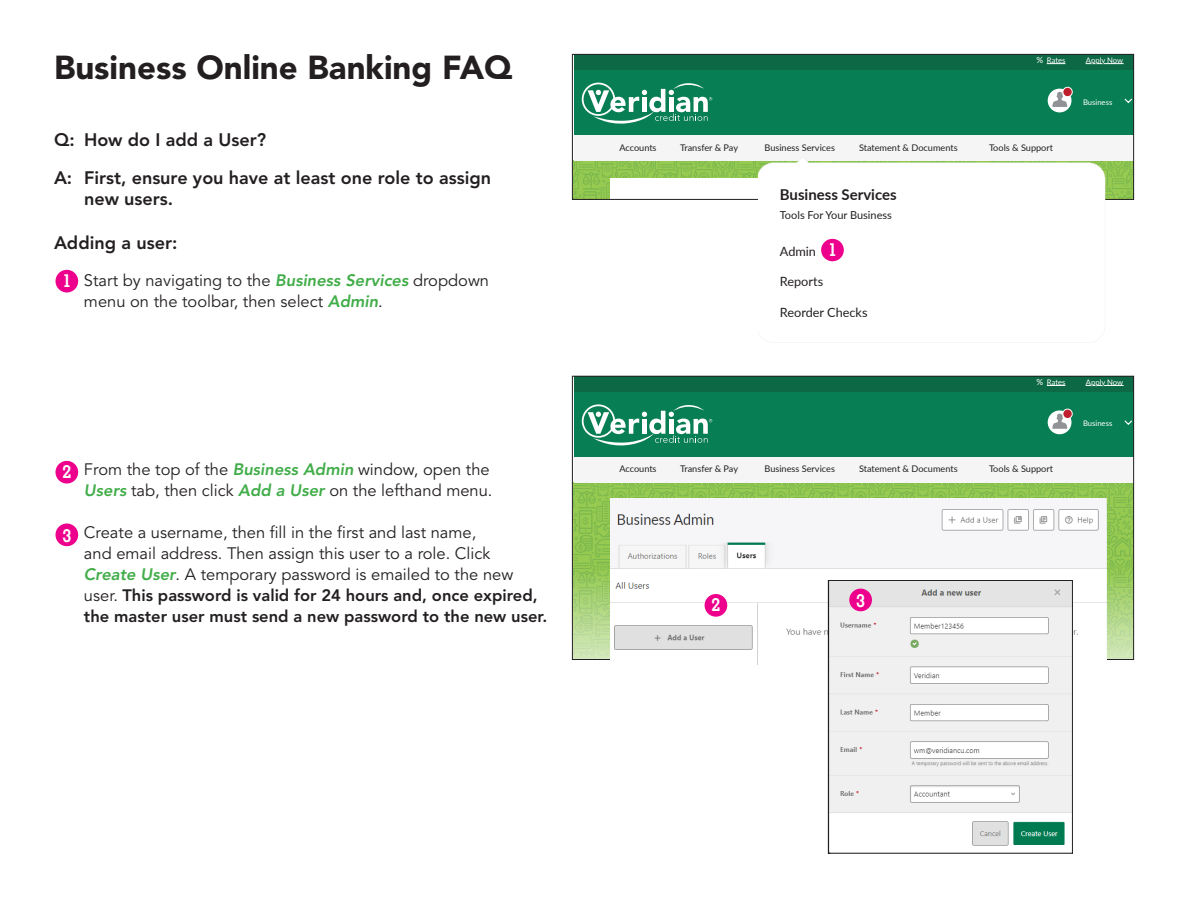
<style>
.page{position:relative;width:1188px;height:918px;background:#fff}
.page>*{position:absolute;margin:0;border:0;box-sizing:border-box;transform-origin:0 0}
.t1{font:900 33px "Avenir";color:#231f20}
.t2{font:800 18px/38.1px "Avenir";color:#231f20}
.t3{font:700 18px "Memphis LT Std";color:#fff}
.t4{font:16.5px/21px "Avenir";color:#231f20}
.t5{font:700 15px "Lato";color:#231f20}
.t6{font:12.75px "Lato";color:#231f20}
.t7{font:10.95px "Lato";color:#231f20}
.t8{font:9.15px "Lato";color:#231f20}
.t9{font:7.65px "Lato";color:#fff}
.s1{font-weight:800;font-style:italic;color:#41ad49}
.s2{font-weight:800}
.s3{font-size:8.55px}
</style>
<div class="page">
<div style="left:56px;top:270px;width:22px;height:22px;background:#ec008c;border-radius:50%"></div>
<div style="left:56px;top:461px;width:22px;height:23px;background:#ec008c;border-radius:50%"></div>
<div style="left:56px;top:523px;width:22px;height:23px;background:#ec008c;border-radius:50%"></div>
<svg style="left:574px;top:161px;width:558px;height:37px;background:#8dc350"></svg>
<div style="left:574px;top:54px;width:560px;height:26px;background:#0d6846"></div>
<div style="left:574px;top:133px;width:560px;height:28px;background:#f5f5f6"></div>
<div style="left:574px;top:70px;width:560px;height:65px;background:#087e54"></div>
<svg style="left:582px;top:83px;width:130px;height:41px"></svg>
<div style="left:1048px;top:89px;width:24px;height:23px;background:#fff;border-radius:50%"></div>
<div style="left:1063px;top:87px;width:9px;height:10px;background:#bf1e2d;border-radius:50%"></div>
<div style="left:1062px;top:87px;width:11px;height:10px;border:1px solid #fff;border-radius:50%"></div>
<svg style="left:1124px;top:98px;width:8px;height:6px"></svg>
<svg style="left:1052px;top:92px;width:15px;height:15px"></svg>
<svg style="left:1047px;top:63px;width:18px;height:1px"></svg>
<svg style="left:1086px;top:63px;width:38px;height:1px"></svg>
<div style="left:610px;top:178px;width:494px;height:21px;background:#fff"></div>
<div style="left:572px;top:54px;width:562px;height:146px;border:1px solid #231f20"></div>
<svg style="left:574px;top:483px;width:558px;height:44px;background:#8cc34f"></svg>
<svg style="left:574px;top:527px;width:558px;height:131px;background:#a4cf73"></svg>
<div style="left:574px;top:376px;width:560px;height:26px;background:#0d6846"></div>
<div style="left:574px;top:455px;width:560px;height:28px;background:#f5f5f6"></div>
<div style="left:574px;top:392px;width:560px;height:65px;background:#087e54"></div>
<svg style="left:582px;top:404px;width:130px;height:42px"></svg>
<div style="left:1048px;top:410px;width:24px;height:24px;background:#fff;border-radius:50%"></div>
<div style="left:1063px;top:409px;width:9px;height:10px;background:#bf1e2d;border-radius:50%"></div>
<div style="left:1062px;top:409px;width:11px;height:10px;border:1px solid #fff;border-radius:50%"></div>
<svg style="left:1124px;top:420px;width:8px;height:5px"></svg>
<svg style="left:1052px;top:414px;width:15px;height:15px"></svg>
<svg style="left:1047px;top:385px;width:18px;height:1px"></svg>
<svg style="left:1086px;top:385px;width:38px;height:1px"></svg>
<svg style="left:759px;top:161px;width:346px;height:180px"></svg>
<div style="left:821px;top:239px;width:23px;height:22px;background:#ec008c;border-radius:50%"></div>
<img style="left:610px;top:498px;width:497px;height:166px">
<div style="left:705px;top:594px;width:22px;height:23px;background:#ec008c;border-radius:50%"></div>
<img style="left:830px;top:582px;width:241px;height:264px">
<div style="left:828px;top:580px;width:245px;height:274px;border:1px solid #231f20"></div>
<div style="left:849px;top:589px;width:23px;height:22px;background:#ec008c;border-radius:50%"></div>
<h1 class="t1" style="left:54px;top:48px;width:460px">Business Online Banking FAQ</h1>
<p class="t2" style="left:54px;top:120px;width:439px">Q: How do I add a User?<br>A: First, ensure you have at least one role to assign</p>
<p class="t2" style="left:84px;top:180px;width:91px">new users.</p>
<p class="t2" style="left:54px;top:223px;width:125px">Adding a user:</p>
<p class="t4" style="left:84px;top:270px;width:407px">Start by navigating to the <span class="s1">Business Services</span> dropdown menu on the toolbar, then select <span class="s1">Admin</span>.</p>
<p class="t3" style="left:62px;top:269px;width:10px">1</p>
<p class="t3" style="left:62px;top:460px;width:10px">2</p>
<p class="t3" style="left:62px;top:524px;width:10px">3</p>
<p class="t4" style="left:84px;top:459px;width:410px">From the top of the <span class="s1">Business Admin</span> window, open the<br><span class="s1">Users</span> tab, then click <span class="s1">Add a User</span> on the lefthand menu.</p>
<p class="t4" style="left:84px;top:522px;width:465px">Create a username, then fill in the first and last name,<br>and email address. Then assign this user to a role. Click<br><span class="s1">Create User</span>. A temporary password is emailed to the new user. <span class="s2">This password is valid for 24 hours and, once expired, the master user must send a new password to the new user.</span></p>
<p class="t9" style="left:1037px;top:55px;width:30px"><span class="s3">%</span> Rates</p>
<p class="t9" style="left:1086px;top:55px;width:39px">Apply Now</p>
<p class="t8" style="left:619px;top:141px;width:39px">Accounts</p>
<p class="t8" style="left:680px;top:141px;width:60px">Transfer &amp; Pay</p>
<p class="t8" style="left:765px;top:141px;width:72px">Business Services</p>
<p class="t8" style="left:859px;top:141px;width:100px">Statement &amp; Documents</p>
<p class="t8" style="left:989px;top:141px;width:66px">Tools &amp; Support</p>
<p class="t5" style="left:780px;top:184px;width:118px">Business Services</p>
<p class="t7" style="left:780px;top:207px;width:114px">Tools For Your Business</p>
<p class="t6" style="left:780px;top:242px;width:38px">Admin</p>
<p class="t6" style="left:780px;top:272px;width:45px">Reports</p>
<p class="t6" style="left:780px;top:303px;width:89px">Reorder Checks</p>
<p class="t3" style="left:828px;top:238px;width:10px">1</p>
<p class="t9" style="left:1083px;top:96px;width:31px">Business</p>
<p class="t9" style="left:1037px;top:376px;width:30px"><span class="s3">%</span> Rates</p>
<p class="t9" style="left:1086px;top:376px;width:39px">Apply Now</p>
<p class="t8" style="left:619px;top:463px;width:39px">Accounts</p>
<p class="t8" style="left:680px;top:463px;width:60px">Transfer &amp; Pay</p>
<p class="t8" style="left:765px;top:463px;width:72px">Business Services</p>
<p class="t8" style="left:859px;top:463px;width:100px">Statement &amp; Documents</p>
<p class="t8" style="left:989px;top:463px;width:66px">Tools &amp; Support</p>
<p class="t9" style="left:1083px;top:418px;width:31px">Business</p>
<p class="t3" style="left:712px;top:594px;width:10px">2</p>
<p class="t3" style="left:856px;top:589px;width:10px">3</p>
</div>
